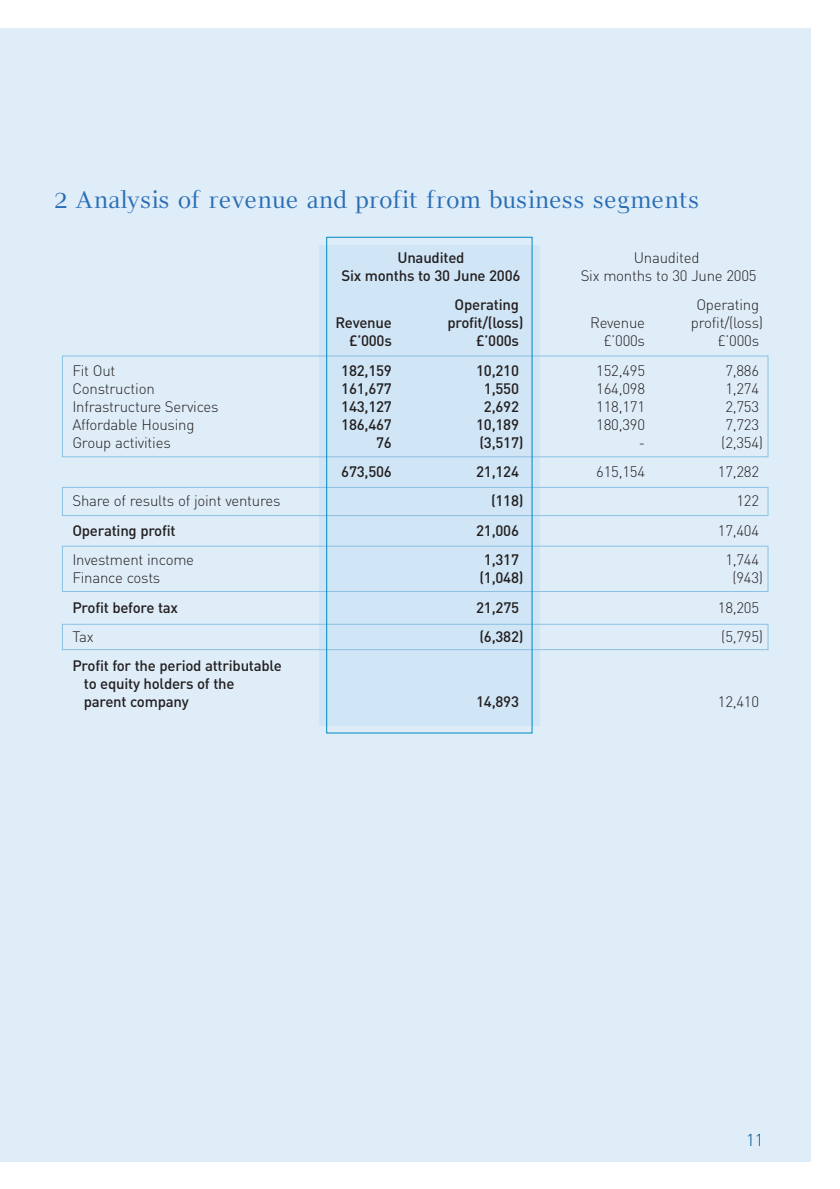
<style>
.page{position:relative;width:840px;height:1189px;background:#fff}
.page>*{position:absolute;margin:0;border:0;box-sizing:border-box;transform-origin:0 0}
.t1{font:24px "Interviewer Regularly";color:#296db5}
.t2{font:300 17px "DIN";color:#00538e}
.t3{font:300 15px "DIN";letter-spacing:-.015em;color:#231f20}
.t4{font:500 15px/18px "DIN";letter-spacing:-.015em;color:#231f20}
</style>
<div class="page">
<div style="left:0;top:28px;width:810px;height:1133px;background:#dfedf8"></div>
<div style="left:318px;top:245px;width:221px;height:480px;background:#d0e5f5"></div>
<svg style="left:62px;top:355px;width:706px;height:295px"></svg>
<div style="left:326px;top:237px;width:206px;height:496px;border:1px solid #0088c7"></div>
<h1 class="t1" style="left:53px;top:189px;width:648px">2 Analysis of revenue and profit from business segments</h1>
<p class="t4" style="left:397px;top:250px;width:68px">Unaudited</p>
<p class="t3" style="left:633px;top:252px;width:67px">Unaudited</p>
<p class="t4" style="left:341px;top:268px;width:180px">Six months to 30 June 2006</p>
<p class="t3" style="left:580px;top:270px;width:177px">Six months to 30 June 2005</p>
<p class="t4" style="left:454px;top:298px;width:66px">Operating</p>
<p class="t3" style="left:696px;top:300px;width:64px">Operating</p>
<p class="t4" style="left:335px;top:316px;width:58px">Revenue</p>
<p class="t4" style="left:447px;top:316px;width:78px">profit/(loss)</p>
<p class="t3" style="left:589px;top:318px;width:56px">Revenue</p>
<p class="t3" style="left:690px;top:318px;width:74px">profit/(loss)</p>
<p class="t4" style="left:349px;top:334px;width:44px">£’000s</p>
<p class="t4" style="left:476px;top:334px;width:44px">£’000s</p>
<p class="t3" style="left:603px;top:336px;width:43px">£’000s</p>
<p class="t3" style="left:717px;top:336px;width:43px">£’000s</p>
<p class="t3" style="left:72px;top:365px;width:45px">Fit Out</p>
<p class="t4" style="left:341px;top:363px;width:52px">182,159</p>
<p class="t4" style="left:476px;top:363px;width:44px">10,210</p>
<p class="t3" style="left:596px;top:365px;width:50px">152,495</p>
<p class="t3" style="left:725px;top:365px;width:35px">7,886</p>
<p class="t3" style="left:72px;top:383px;width:84px">Construction</p>
<p class="t4" style="left:341px;top:381px;width:52px">161,677</p>
<p class="t4" style="left:483px;top:381px;width:37px">1,550</p>
<p class="t3" style="left:596px;top:383px;width:50px">164,098</p>
<p class="t3" style="left:725px;top:383px;width:35px">1,274</p>
<p class="t3" style="left:72px;top:401px;width:148px">Infrastructure Services</p>
<p class="t4" style="left:341px;top:399px;width:52px">143,127</p>
<p class="t4" style="left:483px;top:399px;width:37px">2,692</p>
<p class="t3" style="left:596px;top:401px;width:50px">118,171</p>
<p class="t3" style="left:725px;top:401px;width:35px">2,753</p>
<p class="t3" style="left:72px;top:419px;width:123px">Affordable Housing</p>
<p class="t4" style="left:341px;top:417px;width:52px">186,467</p>
<p class="t4" style="left:476px;top:417px;width:44px">10,189</p>
<p class="t3" style="left:596px;top:419px;width:50px">180,390</p>
<p class="t3" style="left:725px;top:419px;width:35px">7,723</p>
<p class="t3" style="left:72px;top:437px;width:100px">Group activities</p>
<p class="t4" style="left:376px;top:435px;width:17px">76</p>
<p class="t4" style="left:479px;top:435px;width:46px">(3,517)</p>
<p class="t3" style="left:638px;top:437px;width:8px">-</p>
<p class="t3" style="left:721px;top:437px;width:43px">(2,354)</p>
<p class="t4" style="left:341px;top:464px;width:52px">673,506</p>
<p class="t4" style="left:476px;top:464px;width:44px">21,124</p>
<p class="t3" style="left:596px;top:466px;width:50px">615,154</p>
<p class="t3" style="left:717px;top:466px;width:43px">17,282</p>
<p class="t3" style="left:72px;top:496px;width:209px">Share of results of joint ventures</p>
<p class="t4" style="left:490px;top:494px;width:34px">(118)</p>
<p class="t3" style="left:736px;top:496px;width:24px">122</p>
<p class="t4" style="left:72px;top:523px;width:105px">Operating profit</p>
<p class="t4" style="left:476px;top:523px;width:44px">21,006</p>
<p class="t3" style="left:717px;top:525px;width:43px">17,404</p>
<p class="t3" style="left:72px;top:554px;width:123px">Investment income</p>
<p class="t4" style="left:483px;top:552px;width:37px">1,317</p>
<p class="t3" style="left:725px;top:554px;width:35px">1,744</p>
<p class="t3" style="left:72px;top:572px;width:89px">Finance costs</p>
<p class="t4" style="left:479px;top:570px;width:46px">(1,048)</p>
<p class="t3" style="left:732px;top:572px;width:32px">(943)</p>
<p class="t4" style="left:72px;top:600px;width:107px">Profit before tax</p>
<p class="t4" style="left:476px;top:600px;width:44px">21,275</p>
<p class="t3" style="left:717px;top:602px;width:43px">18,205</p>
<p class="t3" style="left:72px;top:631px;width:23px">Tax</p>
<p class="t4" style="left:479px;top:629px;width:46px">(6,382)</p>
<p class="t3" style="left:721px;top:631px;width:43px">(5,795)</p>
<p class="t4" style="left:84px;top:658px;width:199px;text-indent:-11px">Profit for the period attributable to equity holders of the<br>parent company</p>
<p class="t4" style="left:476px;top:694px;width:44px">14,893</p>
<p class="t3" style="left:717px;top:696px;width:43px">12,410</p>
<p class="t2" style="left:745px;top:1133px;width:19px">11</p>
</div>
